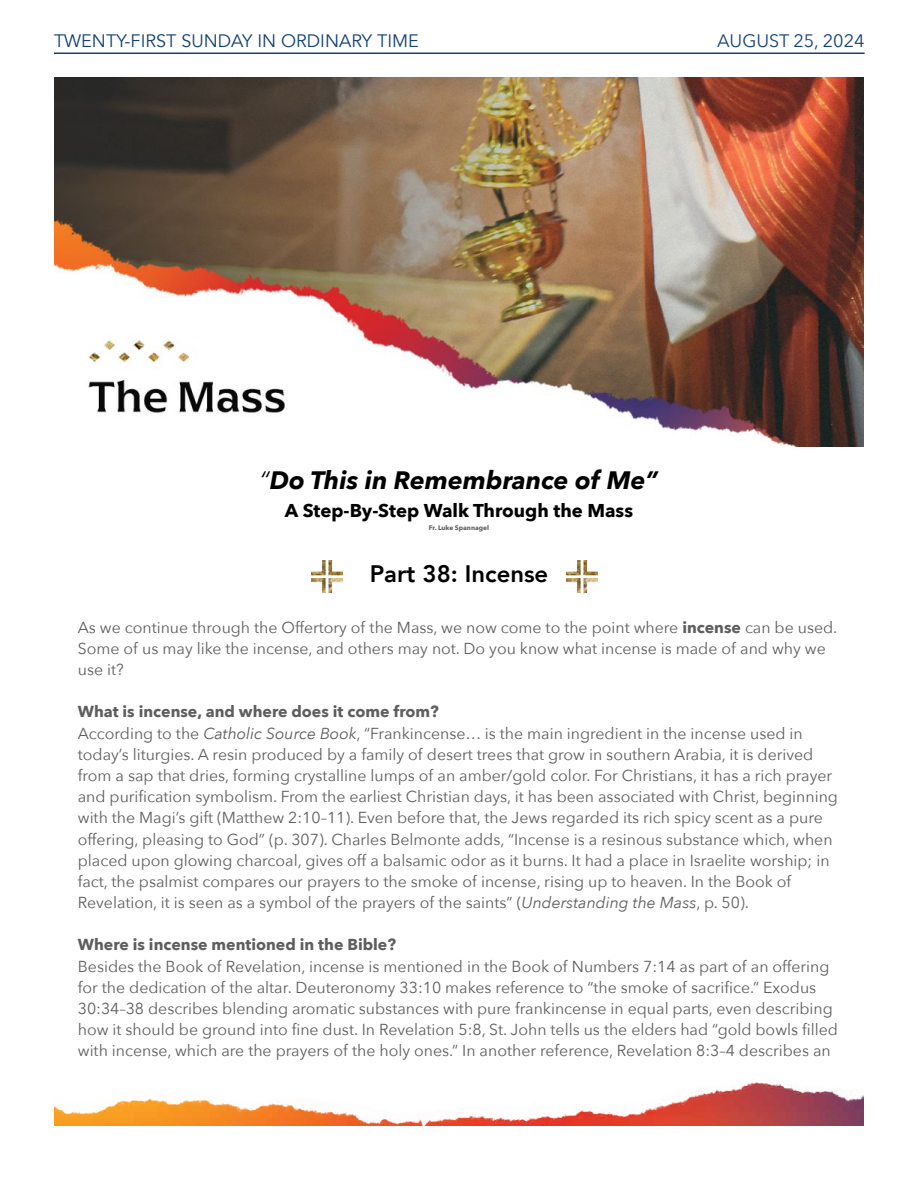
<style>
.page{position:relative;width:918px;height:1188px;background:#fff}
.page>*{position:absolute;margin:0;border:0;box-sizing:border-box;transform-origin:0 0}
.t1{font:italic 700 25.2px "Avenir Next";color:#000}
.t2{font:800 23.85px "Avenir";color:#000}
.t3{font:700 18.6px "Avenir Next";color:#000}
.t4{font:18px "Avenir";color:#144274}
.t5{font:18px "Avenir Next";color:#144274}
.t6{font:15.9px/21.1px "Avenir Next";color:#5e5e5e}
.t7{font:700 6.6px "Avenir Next";color:#5e5e5e}
.s1{font-weight:400}
.s2{font-weight:700}
.s3{font-style:italic}
</style>
<div class="page">
<hr style="left:54px;top:52px;width:811px;height:2px;background:#144274">
<img style="left:54px;top:1082px;width:810px;height:44px">
<img style="left:567px;top:561px;width:31px;height:31px">
<img style="left:311px;top:561px;width:32px;height:31px">
<img style="left:54px;top:77px;width:810px;height:370px">
<p class="t4" style="left:54px;top:30px;width:366px">TWENTY-FIRST SUNDAY IN ORDINARY TIME</p>
<p class="t5" style="left:717px;top:25px;width:149px">AUGUST 25, 2024</p>
<p class="t1" style="left:260px;top:459px;width:400px"><span class="s1">“</span>Do This in Remembrance of Me”</p>
<p class="t3" style="left:285px;top:494px;width:350px">A Step-By-Step Walk Through the Mass</p>
<p class="t7" style="left:429px;top:522px;width:62px">Fr. Luke Spannagel</p>
<p class="t2" style="left:370px;top:555px;width:180px">Part 38: Incense</p>
<p class="t6" style="left:78px;top:616px;width:761px">As we continue through the Offertory of the Mass, we now come to the point where <span class="s2">incense</span> can be used.<br>Some of us may like the incense, and others may not. Do you know what incense is made of and why we use it?</p>
<p class="t6" style="left:78px;top:701px;width:762px"><span class="s2">What is incense, and where does it come from?<br></span>According to the <span class="s3">Catholic Source Book</span>, “Frankincense… is the main ingredient in the incense used in today’s liturgies. A resin produced by a family of desert trees that grow in southern Arabia, it is derived from a sap that dries, forming crystalline lumps of an amber/gold color. For Christians, it has a rich prayer and purification symbolism. From the earliest Christian days, it has been associated with Christ, beginning with the Magi’s gift (Matthew 2:10–11). Even before that, the Jews regarded its rich spicy scent as a pure offering, pleasing to God” (p. 307). Charles Belmonte adds, “Incense is a resinous substance which, when placed upon glowing charcoal, gives off a balsamic odor as it burns. It had a place in Israelite worship; in fact, the psalmist compares our prayers to the smoke of incense, rising up to heaven. In the Book of Revelation, it is seen as a symbol of the prayers of the saints” (<span class="s3">Understanding the Mass</span>, p. 50).</p>
<p class="t6" style="left:78px;top:934px;width:762px"><span class="s2">Where is incense mentioned in the Bible?<br></span>Besides the Book of Revelation, incense is mentioned in the Book of Numbers 7:14 as part of an offering for the dedication of the altar. Deuteronomy 33:10 makes reference to “the smoke of sacrifice.” Exodus 30:34–38 describes blending aromatic substances with pure frankincense in equal parts, even describing how it should be ground into fine dust. In Revelation 5:8, St. John tells us the elders had “gold bowls filled with incense, which are the prayers of the holy ones.” In another reference, Revelation 8:3–4 describes an</p>
</div>
